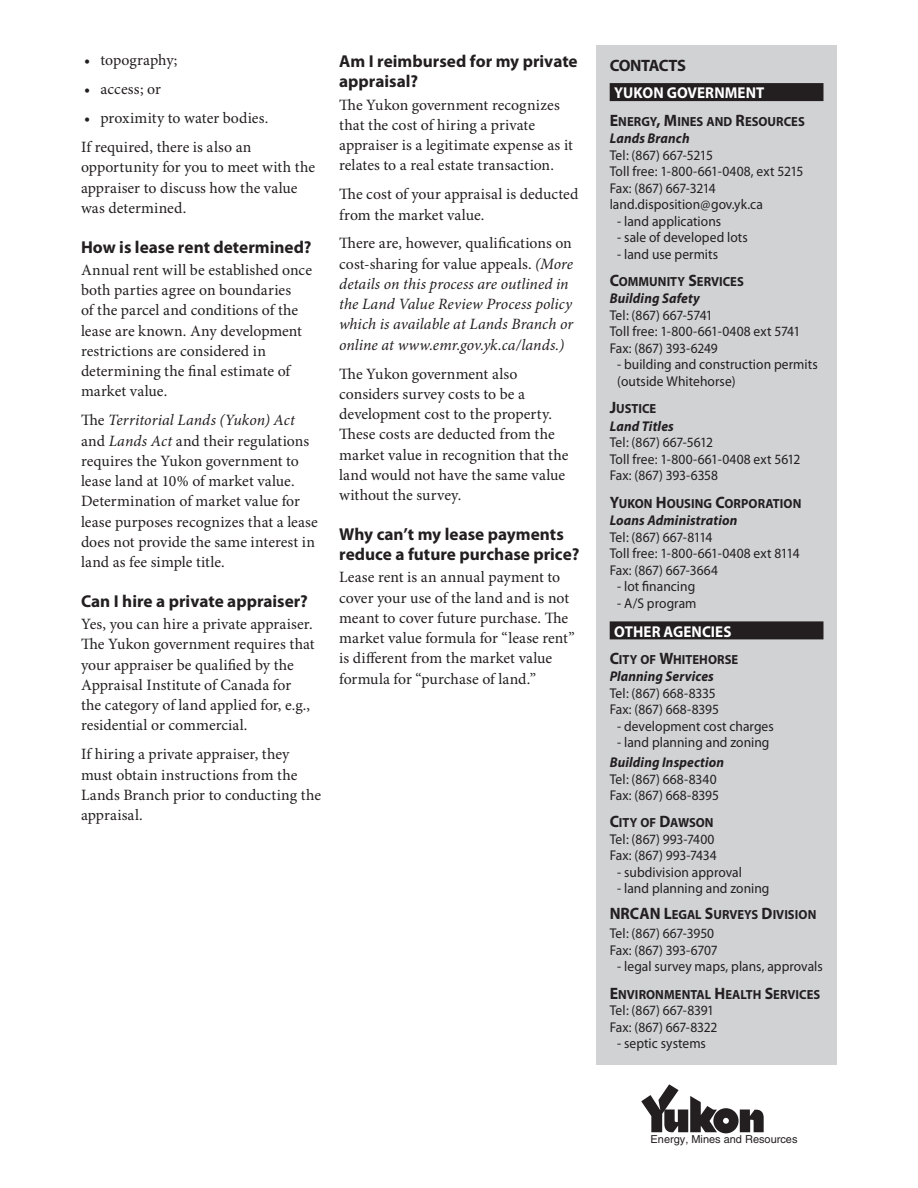
<style>
.page{position:relative;width:918px;height:1188px;background:#fff}
.page>*{position:absolute;margin:0;border:0;box-sizing:border-box;transform-origin:0 0}
.t1{font:700 17.25px/20.2px "Myriad Pro";color:#231f20}
.t2{font:700 16.5px "Myriad Pro";letter-spacing:-.025em;color:#231f20}
.t3{font:15.75px/20.2px "Minion Pro";color:#231f20}
.t4{font:italic 15.75px/20.2px "Minion Pro";letter-spacing:.005em;color:#231f20}
.t5{font:700 15.75px "Myriad Pro";letter-spacing:.005em;color:#fff;scale:.95 1}
.t6{font:14.1px/16.5px "Myriad Pro";letter-spacing:.005em;color:#231f20;scale:.95 1}
.t7{font:italic 700 14.1px "Myriad Pro";letter-spacing:.01em;color:#231f20;scale:.95 1}
.t8{font:14.1px/16.5px "Myriad Pro";letter-spacing:-.02em;color:#231f20;scale:.95 1}
.t9{font:14.1px/16.5px "Myriad Pro";letter-spacing:-.015em;color:#231f20;scale:.95 1}
.t10{font:700 13.2px "Myriad Pro";letter-spacing:.005em;color:#231f20;scale:.95 1}
.t11{font:10.95px "Helvetica";color:#231f20}
.s1{font-style:italic}
.s2{font-style:normal}
.s3{font-size:16.5px}
</style>
<div class="page">
<div style="left:596px;top:45px;width:241px;height:1020px;background:#d1d2d4"></div>
<div style="left:610px;top:83px;width:213px;height:18px;background:#231f20"></div>
<div style="left:610px;top:621px;width:213px;height:18px;background:#231f20"></div>
<svg style="left:641px;top:1084px;width:123px;height:49px"></svg>
<p class="t3" style="left:84px;top:51px;width:95px">• topography;</p>
<p class="t3" style="left:84px;top:80px;width:78px">• access; or</p>
<p class="t3" style="left:81px;top:104px;width:189px;line-height:29px">• proximity to water bodies.<br>If required, there is also an</p>
<p class="t3" style="left:81px;top:158px;width:236px">opportunity for you to meet with the appraiser to discuss how the value was determined.</p>
<p class="t1" style="left:81px;top:237px;width:232px">How is lease rent determined?</p>
<p class="t3" style="left:81px;top:260px;width:233px">Annual rent will be established once both parties agree on boundaries<br>of the parcel and conditions of the lease are known. Any development restrictions are considered in determining the final estimate of market value.</p>
<p class="t3" style="left:81px;top:411px;width:238px">The <span class="s1">Territorial Lands (Yukon) Act </span>and <span class="s1">Lands Act</span> and their regulations requires the Yukon government to lease land at 10% of market value.<br>Determination of market value for lease purposes recognizes that a lease does not provide the same interest in land as fee simple title.</p>
<p class="t1" style="left:81px;top:591px;width:228px">Can I hire a private appraiser?</p>
<p class="t3" style="left:81px;top:615px;width:235px">Yes, you can hire a private appraiser.<br>The Yukon government requires that your appraiser be qualified by the Appraisal Institute of Canada for the category of land applied for, e.g., residential or commercial.</p>
<p class="t3" style="left:81px;top:745px;width:242px">If hiring a private appraiser, they must obtain instructions from the<br>Lands Branch prior to conducting the appraisal.</p>
<p class="t1" style="left:339px;top:51px;width:240px">Am I reimbursed for my private appraisal?</p>
<p class="t3" style="left:339px;top:95px;width:235px">The Yukon government recognizes that the cost of hiring a private appraiser is a legitimate expense as it relates to a real estate transaction.</p>
<p class="t3" style="left:339px;top:185px;width:241px">The cost of your appraisal is deducted from the market value.</p>
<p class="t4" style="left:339px;top:234px;width:236px"><span class="s2">There are, however, qualifications on cost-sharing for value appeals.</span> (More details on this process are outlined in the Land Value Review Process policy which is available at Lands Branch or online at www.emr.gov.yk.ca/lands.)</p>
<p class="t3" style="left:339px;top:364px;width:231px">The Yukon government also considers survey costs to be a development cost to the property.<br>These costs are deducted from the market value in recognition that the land would not have the same value without the survey.</p>
<p class="t1" style="left:339px;top:524px;width:242px">Why can’t my lease payments reduce a future purchase price?</p>
<p class="t3" style="left:339px;top:568px;width:237px">Lease rent is an annual payment to cover your use of the land and is not meant to cover future purchase. The market value formula for “lease rent” is different from the market value formula for “purchase of land.”</p>
<p class="t2" style="left:610px;top:57px;width:78px">CONTACTS</p>
<p class="t5" style="left:614px;top:84px;width:160px">YUKON GOVERNMENT</p>
<p class="t10" style="left:610px;top:114px;width:207px"><span class="s3">E</span>NERGY<span class="s3">, M</span>INES AND <span class="s3">R</span>ESOURCES</p>
<p class="t7" style="left:610px;top:131px;width:86px">Lands Branch</p>
<p class="t6" style="left:610px;top:147px;width:205px">Tel: (867) 667-5215<br>Toll free: 1-800-661-0408, ext 5215<br>Fax: (867) 667-3214 land.disposition@gov.yk.ca</p>
<p class="t6" style="left:617px;top:213px;width:111px">- land applications</p>
<p class="t6" style="left:617px;top:229px;width:139px">- sale of developed lots</p>
<p class="t6" style="left:617px;top:246px;width:108px">- land use permits</p>
<p class="t10" style="left:610px;top:274px;width:143px"><span class="s3">C</span>OMMUNITY <span class="s3">S</span>ERVICES</p>
<p class="t7" style="left:610px;top:291px;width:97px">Building Safety</p>
<p class="t6" style="left:610px;top:307px;width:202px">Tel: (867) 667-5741<br>Toll free: 1-800-661-0408 ext 5741<br>Fax: (867) 393-6249</p>
<p class="t6" style="left:617px;top:357px;width:213px">- building and construction permits (outside Whitehorse)</p>
<p class="t10" style="left:610px;top:401px;width:51px"><span class="s3">J</span>USTICE</p>
<p class="t7" style="left:610px;top:418px;width:69px">Land Titles</p>
<p class="t6" style="left:610px;top:435px;width:202px">Tel: (867) 667-5612<br>Toll free: 1-800-661-0408 ext 5612<br>Fax: (867) 393-6358</p>
<p class="t10" style="left:610px;top:496px;width:203px"><span class="s3">Y</span>UKON <span class="s3">H</span>OUSING <span class="s3">C</span>ORPORATION</p>
<p class="t7" style="left:610px;top:513px;width:136px">Loans Administration</p>
<p class="t6" style="left:610px;top:529px;width:201px">Tel: (867) 667-8114<br>Toll free: 1-800-661-0408 ext 8114<br>Fax: (867) 667-3664</p>
<p class="t6" style="left:617px;top:579px;width:84px">- lot financing</p>
<p class="t6" style="left:617px;top:595px;width:85px">- A/S program</p>
<p class="t5" style="left:614px;top:622px;width:125px">OTHER AGENCIES</p>
<p class="t10" style="left:610px;top:652px;width:137px"><span class="s3">C</span>ITY OF <span class="s3">W</span>HITEHORSE</p>
<p class="t7" style="left:610px;top:669px;width:111px">Planning Services</p>
<p class="t6" style="left:610px;top:685px;width:116px">Tel: (867) 668-8335<br>Fax: (867) 668-8395</p>
<p class="t6" style="left:617px;top:718px;width:166px">- development cost charges</p>
<p class="t6" style="left:617px;top:735px;width:162px">- land planning and zoning</p>
<p class="t7" style="left:610px;top:755px;width:122px">Building Inspection</p>
<p class="t6" style="left:610px;top:771px;width:116px">Tel: (867) 668-8340<br>Fax: (867) 668-8395</p>
<p class="t10" style="left:610px;top:816px;width:111px"><span class="s3">C</span>ITY OF <span class="s3">D</span>AWSON</p>
<p class="t6" style="left:610px;top:831px;width:114px">Tel: (867) 993-7400<br>Fax: (867) 993-7434</p>
<p class="t6" style="left:617px;top:864px;width:133px">- subdivision approval</p>
<p class="t6" style="left:617px;top:881px;width:162px">- land planning and zoning</p>
<p class="t10" style="left:610px;top:907px;width:219px"><span class="s3">NRCAN L</span>EGAL <span class="s3">S</span>URVEYS <span class="s3">D</span>IVISION</p>
<p class="t8" style="left:610px;top:926px;width:115px">Tel: (867) 667-3950<br>Fax: (867) 393-6707</p>
<p class="t6" style="left:617px;top:959px;width:218px">- legal survey maps, plans, approvals</p>
<p class="t10" style="left:610px;top:987px;width:223px"><span class="s3">E</span>NVIRONMENTAL <span class="s3">H</span>EALTH <span class="s3">S</span>ERVICES</p>
<p class="t9" style="left:610px;top:1002px;width:115px">Tel: (867) 667-8391<br>Fax: (867) 667-8322</p>
<p class="t6" style="left:617px;top:1035px;width:95px">- septic systems</p>
<p class="t11" style="left:651px;top:1133px;width:148px">Energy, Mines and Resources</p>
</div>
